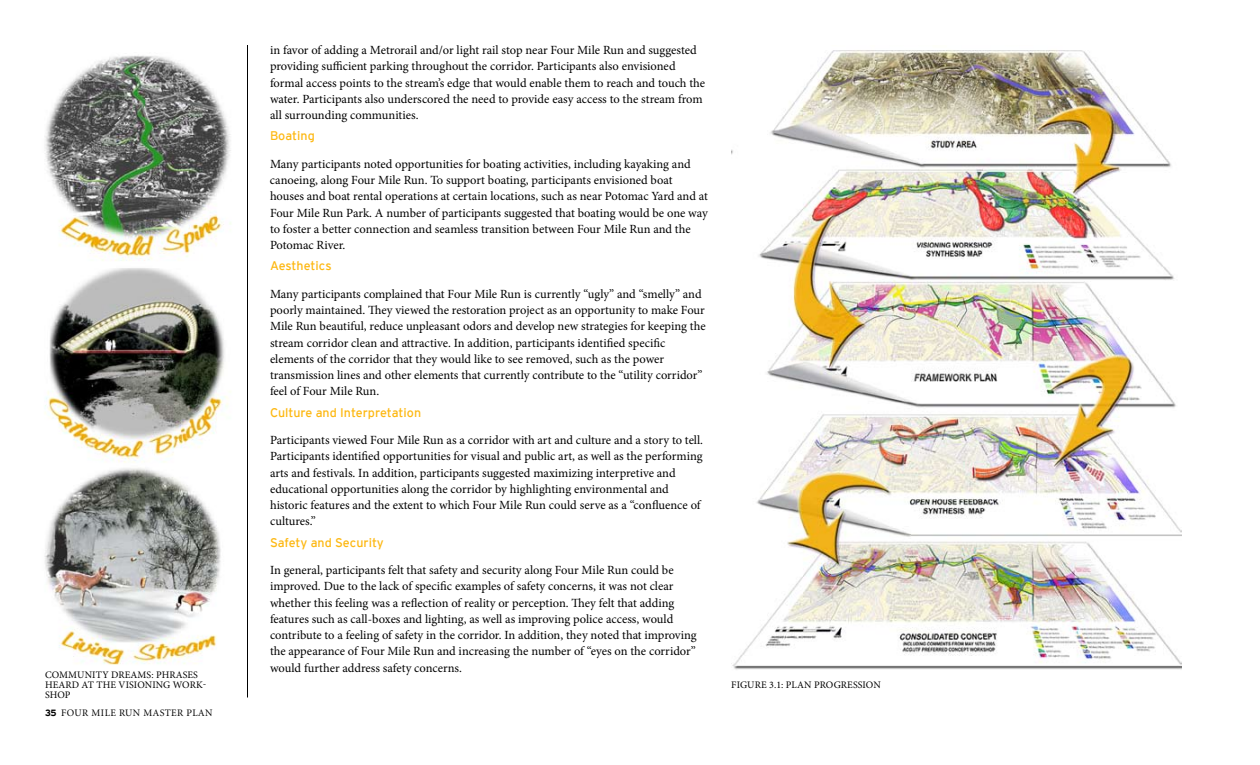
<style>
.page{position:relative;width:1260px;height:765px;background:#fff}
.page>*{position:absolute;margin:0;border:0;box-sizing:border-box;transform-origin:0 0}
.t1{font:12.5px/16.2px "Minion Pro";letter-spacing:-.005em;color:#000}
.t2{font:12.5px "Interstate";color:#fdb813}
.t3{font:10px/10px "Minion Pro";letter-spacing:.01em;color:#000}
.t4{font:10px "Minion";letter-spacing:.04em;color:#000}
.s1{font-family:"Interstate";font-weight:700;font-size:9px}
</style>
<div class="page">
<hr style="left:247px;top:45px;width:1px;height:653px;background:#000">
<img style="left:44px;top:55px;width:187px;height:610px">
<img style="left:731px;top:50px;width:450px;height:620px">
<p class="t1" style="left:270px;top:42px;width:437px">in favor of adding a Metrorail and/or light rail stop near Four Mile Run and suggested providing sufficient parking throughout the corridor. Participants also envisioned formal access points to the stream’s edge that would enable them to reach and touch the water. Participants also underscored the need to provide easy access to the stream from all surrounding communities.</p>
<p class="t2" style="left:270px;top:129px;width:46px">Boating</p>
<p class="t1" style="left:270px;top:156px;width:439px">Many participants noted opportunities for boating activities, including kayaking and canoeing, along Four Mile Run. To support boating, participants envisioned boat houses and boat rental operations at certain locations, such as near Potomac Yard and at Four Mile Run Park. A number of participants suggested that boating would be one way to foster a better connection and seamless transition between Four Mile Run and the Potomac River.</p>
<p class="t2" style="left:270px;top:259px;width:63px">Aesthetics</p>
<p class="t1" style="left:270px;top:286px;width:437px">Many participants complained that Four Mile Run is currently “ugly” and “smelly” and poorly maintained. They viewed the restoration project as an opportunity to make Four Mile Run beautiful, reduce unpleasant odors and develop new strategies for keeping the stream corridor clean and attractive. In addition, participants identified specific elements of the corridor that they would like to see removed, such as the power transmission lines and other elements that currently contribute to the “utility corridor” feel of Four Mile Run.</p>
<p class="t2" style="left:270px;top:405px;width:153px">Culture and Interpretation</p>
<p class="t1" style="left:270px;top:432px;width:435px">Participants viewed Four Mile Run as a corridor with art and culture and a story to tell.<br>Participants identified opportunities for visual and public art, as well as the performing arts and festivals. In addition, participants suggested maximizing interpretive and educational opportunities along the corridor by highlighting environmental and historic features and the extent to which Four Mile Run could serve as a “confluence of cultures.”</p>
<p class="t2" style="left:270px;top:535px;width:115px">Safety and Security</p>
<p class="t1" style="left:270px;top:562px;width:428px">In general, participants felt that safety and security along Four Mile Run could be improved. Due to the lack of specific examples of safety concerns, it was not clear whether this feeling was a reflection of reality or perception. They felt that adding features such as call-boxes and lighting, as well as improving police access, would contribute to a feeling of safety in the corridor. In addition, they noted that improving the appearance of Four Mile Run and increasing the number of “eyes on the corridor” would further address safety concerns.</p>
<p class="t3" style="left:45px;top:669px;width:163px">Community Dreams: Phrases heard at the Visioning Work&shy;shop</p>
<p class="t3" style="left:731px;top:680px;width:96px">Figure 3.1: plan PROGRESSION</p>
<p class="t4" style="left:45px;top:708px;width:169px"><span class="s1">35</span> FOUR MILE RUN MASTER PLAN</p>
</div>
